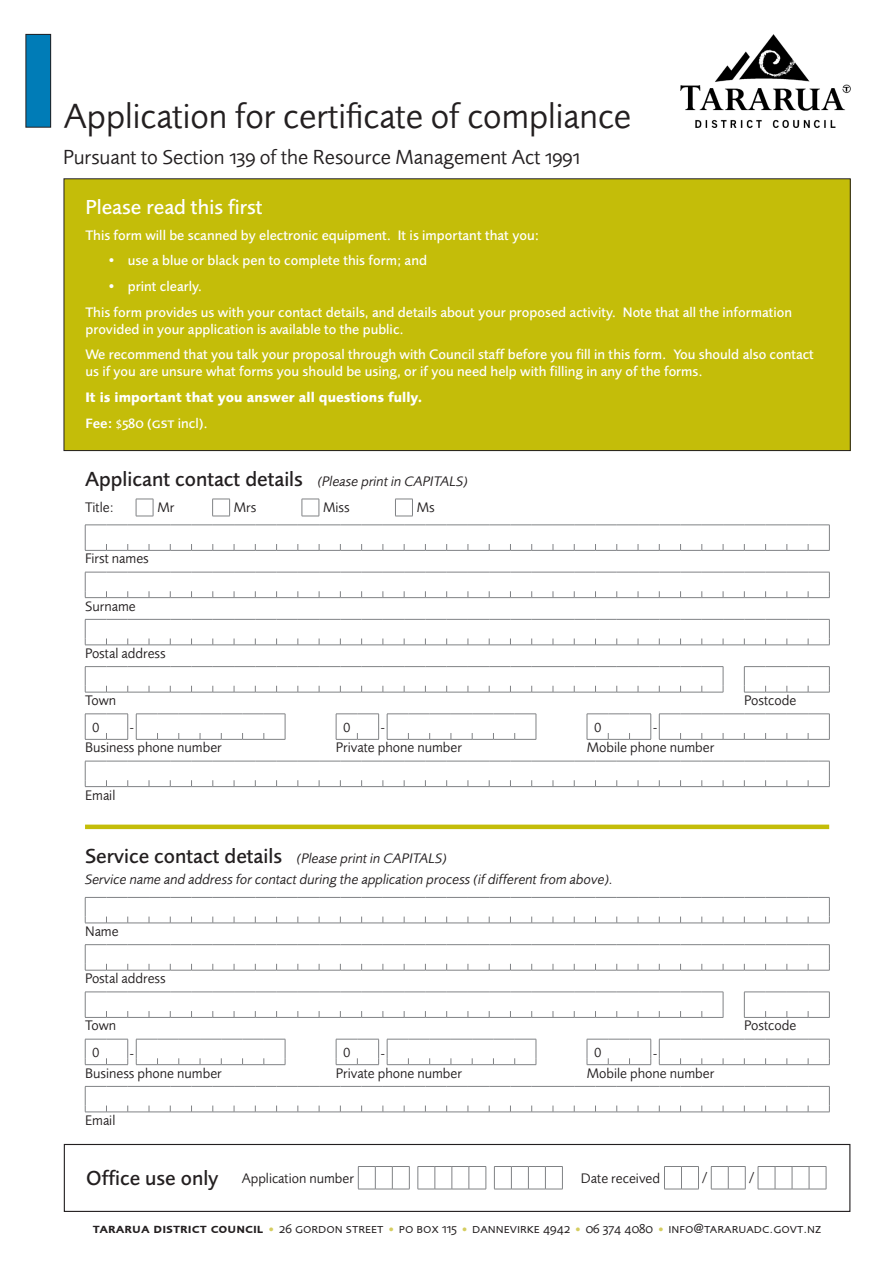
<style>
.page{position:relative;width:893px;height:1263px;background:#fff}
.page>*{position:absolute;margin:0;border:0;box-sizing:border-box;transform-origin:0 0}
.t1{font:36px "Foundry Sans";color:#231f20}
.Section_heading{font:500 21px "Foundry Sans";color:#231f20}
.Body_text{font:21px "Foundry Sans";color:#231f20}
.Section_heading-2{font:500 21px "Foundry Sans";color:#fff}
.Green_box_body_text{font:500 14.25px/17.1px "Foundry Sans";color:#fff}
.Field_label{font:14.25px "Foundry Sans";color:#231f20}
.Body_text-2{font:italic 14.25px "Foundry Sans";color:#231f20}
.Green_box_body_text-2{font:700 14.25px "Foundry Sans";color:#fff}
.Section_heading_with{font:italic 14.25px "Foundry Sans";color:#231f20}
.Body_text-3{font:14.25px "Foundry Sans";color:#231f20}
.t2{font:13.5px "Foundry Sans Expert";color:#231f20}
.t3{font:13.5px "Foundry Sans";color:#231f20}
.s1{font-family:"Foundry Sans Expert"}
.s2{font-weight:600}
.s3{font-family:"Foundry Sans Expert";font-weight:400}
.s4{font-weight:400;font-style:italic;font-size:14.25px}
.s5{font-weight:500;font-style:normal;font-size:21px}
.s6{color:#d5cd60}
</style>
<div class="page">
<div style="left:64px;top:179px;width:786px;height:272px;background:#c4bd09"></div>
<img style="left:680px;top:34px;width:170px;height:94px">
<div style="left:26px;top:34px;width:25px;height:93px;background:#007cb7"></div>
<div style="left:26px;top:34px;width:25px;height:94px;border:1px solid #231f20"></div>
<svg style="left:357px;top:1166px;width:470px;height:24px"></svg>
<div style="left:64px;top:1144px;width:786px;height:68px;border:1px solid #231f20"></div>
<div style="left:85px;top:824px;width:744px;height:5px;background:#c4bd09"></div>
<svg style="left:136px;top:499px;width:277px;height:18px"></svg>
<svg style="left:85px;top:525px;width:745px;height:26px"></svg>
<svg style="left:85px;top:572px;width:745px;height:26px"></svg>
<svg style="left:85px;top:619px;width:745px;height:27px"></svg>
<svg style="left:85px;top:666px;width:745px;height:27px"></svg>
<svg style="left:85px;top:714px;width:745px;height:26px"></svg>
<svg style="left:85px;top:761px;width:745px;height:26px"></svg>
<svg style="left:85px;top:897px;width:745px;height:27px"></svg>
<svg style="left:85px;top:944px;width:745px;height:27px"></svg>
<svg style="left:85px;top:992px;width:745px;height:26px"></svg>
<svg style="left:85px;top:1039px;width:745px;height:26px"></svg>
<svg style="left:85px;top:1086px;width:745px;height:27px"></svg>
<p class="t1" style="left:64px;top:95px;width:569px">Application for certificate of compliance</p>
<p class="Body_text" style="left:63px;top:145px;width:518px">Pursuant to Section <span class="s1">139</span> of the Resource Management Act <span class="s1">1991</span></p>
<p class="Section_heading-2" style="left:85px;top:195px;width:179px">Please read this first</p>
<p class="Green_box_body_text" style="left:85px;top:226px;width:455px">This form will be scanned by electronic equipment. It is important that you:</p>
<p class="Green_box_body_text" style="left:107px;top:252px;width:322px">• use a blue or black pen to complete this form; and</p>
<p class="Green_box_body_text" style="left:107px;top:278px;width:97px">• print clearly.</p>
<p class="Green_box_body_text" style="left:85px;top:303px;width:708px">This form provides us with your contact details, and details about your proposed activity. Note that all the information provided in your application is available to the public.</p>
<p class="Green_box_body_text" style="left:85px;top:346px;width:730px">We recommend that you talk your proposal through with Council staff before you fill in this form. You should also contact us if you are unsure what forms you should be using, or if you need help with filling in any of the forms.</p>
<p class="Green_box_body_text-2" style="left:85px;top:389px;width:339px">It is important that you answer all questions fully.</p>
<p class="Green_box_body_text" style="left:85px;top:414px;width:124px"><span class="s2">Fee:</span> <span class="s3">$</span><span class="s1">580</span> (<span class="s1">gst</span> incl).</p>
<p class="Section_heading" style="left:85px;top:467px;width:384px">Applicant contact details <span class="s4">(Please print in CAPITALS)</span></p>
<p class="Field_label" style="left:85px;top:499px;width:30px">Title:</p>
<p class="Field_label" style="left:157px;top:499px;width:18px">Mr</p>
<p class="Field_label" style="left:234px;top:499px;width:24px">Mrs</p>
<p class="Field_label" style="left:323px;top:499px;width:28px">Miss</p>
<p class="Field_label" style="left:417px;top:499px;width:19px">Ms</p>
<p class="Field_label" style="left:85px;top:550px;width:65px">First names</p>
<p class="Field_label" style="left:85px;top:598px;width:52px">Surname</p>
<p class="Field_label" style="left:85px;top:645px;width:82px">Postal address</p>
<p class="Field_label" style="left:85px;top:692px;width:33px">Town</p>
<p class="Field_label" style="left:744px;top:692px;width:54px">Postcode</p>
<p class="t3" style="left:93px;top:719px;width:8px">0</p>
<p class="t3" style="left:130px;top:720px;width:6px">-</p>
<p class="t3" style="left:343px;top:719px;width:8px">0</p>
<p class="t3" style="left:381px;top:720px;width:6px">-</p>
<p class="t3" style="left:594px;top:719px;width:8px">0</p>
<p class="t3" style="left:653px;top:720px;width:6px">-</p>
<p class="Field_label" style="left:85px;top:739px;width:138px">Business phone number</p>
<p class="Field_label" style="left:336px;top:739px;width:128px">Private phone number</p>
<p class="Field_label" style="left:587px;top:739px;width:129px">Mobile phone number</p>
<p class="Field_label" style="left:85px;top:786px;width:32px">Email</p>
<p class="Section_heading_with" style="left:85px;top:850px;width:363px"><span class="s5">Service contact details</span> (Please print in CAPITALS)</p>
<p class="Body_text-2" style="left:85px;top:871px;width:530px">Service name and address for contact during the application process (if different from above).</p>
<p class="Field_label" style="left:85px;top:923px;width:35px">Name</p>
<p class="Field_label" style="left:85px;top:970px;width:82px">Postal address</p>
<p class="Field_label" style="left:85px;top:1017px;width:33px">Town</p>
<p class="Field_label" style="left:744px;top:1017px;width:54px">Postcode</p>
<p class="t3" style="left:93px;top:1044px;width:8px">0</p>
<p class="t3" style="left:130px;top:1045px;width:6px">-</p>
<p class="t3" style="left:343px;top:1044px;width:8px">0</p>
<p class="t3" style="left:381px;top:1045px;width:6px">-</p>
<p class="t3" style="left:594px;top:1044px;width:8px">0</p>
<p class="t3" style="left:653px;top:1045px;width:6px">-</p>
<p class="Field_label" style="left:85px;top:1065px;width:138px">Business phone number</p>
<p class="Field_label" style="left:336px;top:1065px;width:128px">Private phone number</p>
<p class="Field_label" style="left:587px;top:1065px;width:129px">Mobile phone number</p>
<p class="Field_label" style="left:85px;top:1112px;width:32px">Email</p>
<p class="Section_heading" style="left:86px;top:1165px;width:134px">Office use only</p>
<p class="Body_text-3" style="left:242px;top:1169px;width:114px">Application number</p>
<p class="Body_text-3" style="left:581px;top:1169px;width:81px">Date received</p>
<p class="t3" style="left:702px;top:1170px;width:7px">/</p>
<p class="t3" style="left:749px;top:1170px;width:7px">/</p>
<p class="t2" style="left:93px;top:1221px;width:730px"><span class="s2">tararua district council</span> <span class="s6">•</span> 26 gordon street <span class="s6">•</span> po box 115 <span class="s6">•</span> dannevirke 4942 <span class="s6">•</span> 06 374 4080 <span class="s6">•</span> info@tararuadc.govt.nz</p>
</div>
